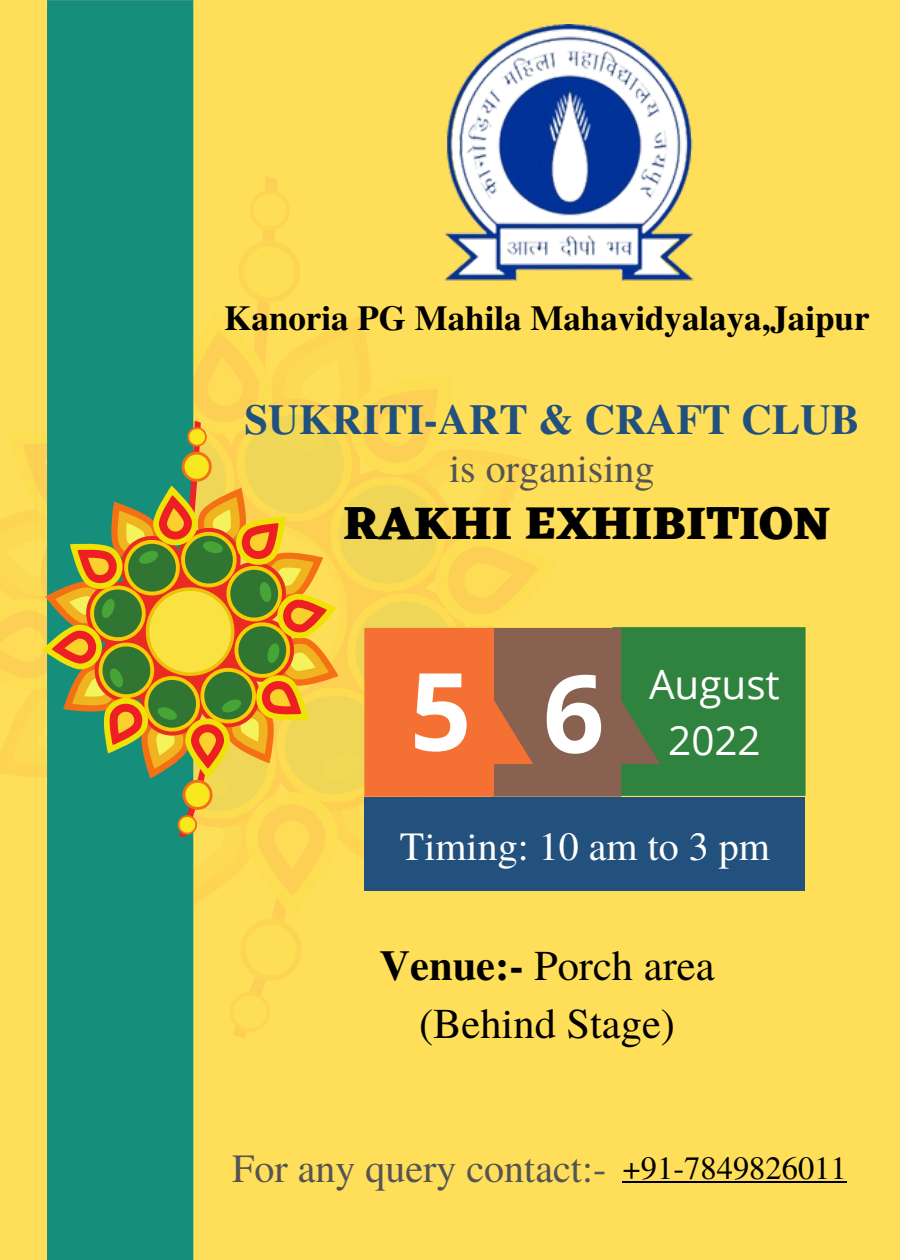
<style>
.page{position:relative;width:900px;height:1260px;background:#ffde59}
.page>*{position:absolute;margin:0;border:0;box-sizing:border-box;transform-origin:0 0}
.t1{font:700 108px "Open Sans";color:#fff}
.t2{font:800 47.5px "Eczar";color:#000}
.t3{font:42.5px/58px "Te X Gyre Termes";color:#000;text-align:center}
.t4{font:700 42.5px "Te X Gyre Termes";color:#22517e}
.t5{font:40.5px/56.2px "Open Sans";color:#fff;text-align:center}
.t6{font:40px "Te X Gyre Termes";color:#545454}
.t7{font:40px "Te X Gyre Termes";color:#fff}
.t8{font:700 35px "Te X Gyre Termes";color:#000}
.s1{font-weight:700}
.s2{font-size:32.5px;color:#000}
</style>
<div class="page">
<svg style="left:193px;top:190px;width:325px;height:846px"></svg>
<img style="left:444px;top:25px;width:250px;height:257px">
<svg style="left:385px;top:627px;width:421px;height:170px;background:#827441"></svg>
<div style="left:364px;top:797px;width:441px;height:93px;background:#22517e"></div>
<div style="left:47px;top:0;width:146px;height:1260px;background:#168e7c"></div>
<svg style="left:0;top:393px;width:359px;height:474px"></svg>
<svg style="left:2px;top:440px;width:383px;height:384px"></svg>
<svg style="left:12px;top:456px;width:355px;height:354px"></svg>
<svg style="left:23px;top:466px;width:332px;height:332px"></svg>
<svg style="left:39px;top:481px;width:301px;height:301px"></svg>
<svg style="left:69px;top:425px;width:252px;height:414px"></svg>
<svg style="left:72px;top:427px;width:245px;height:409px"></svg>
<hr style="left:623px;top:1181px;width:224px;height:2px;background:#000">
<p class="t8" style="left:224px;top:290px;width:647px">Kanoria PG Mahila Mahavidyalaya,Jaipur</p>
<p class="t4" style="left:244px;top:387px;width:616px">SUKRITI-ART &amp; CRAFT CLUB</p>
<p class="t6" style="left:449px;top:439px;width:207px">is organising</p>
<p class="t2" style="left:343px;top:494px;width:489px">RAKHI EXHIBITION</p>
<h1 class="t1" style="left:410px;top:636px;width:196px">5 6</h1>
<p class="t5" style="left:649px;top:655px;width:132px">August<br>2022</p>
<p class="t7" style="left:400px;top:817px;width:371px">Timing: 10 am to 3 pm</p>
<p class="t3" style="left:380px;top:935px;width:336px"><span class="s1">Venue:-</span> Porch area (Behind Stage)</p>
<p class="t6" style="left:232px;top:1140px;width:616px">For any query contact:- <span class="s2">+91-7849826011</span></p>
</div>
